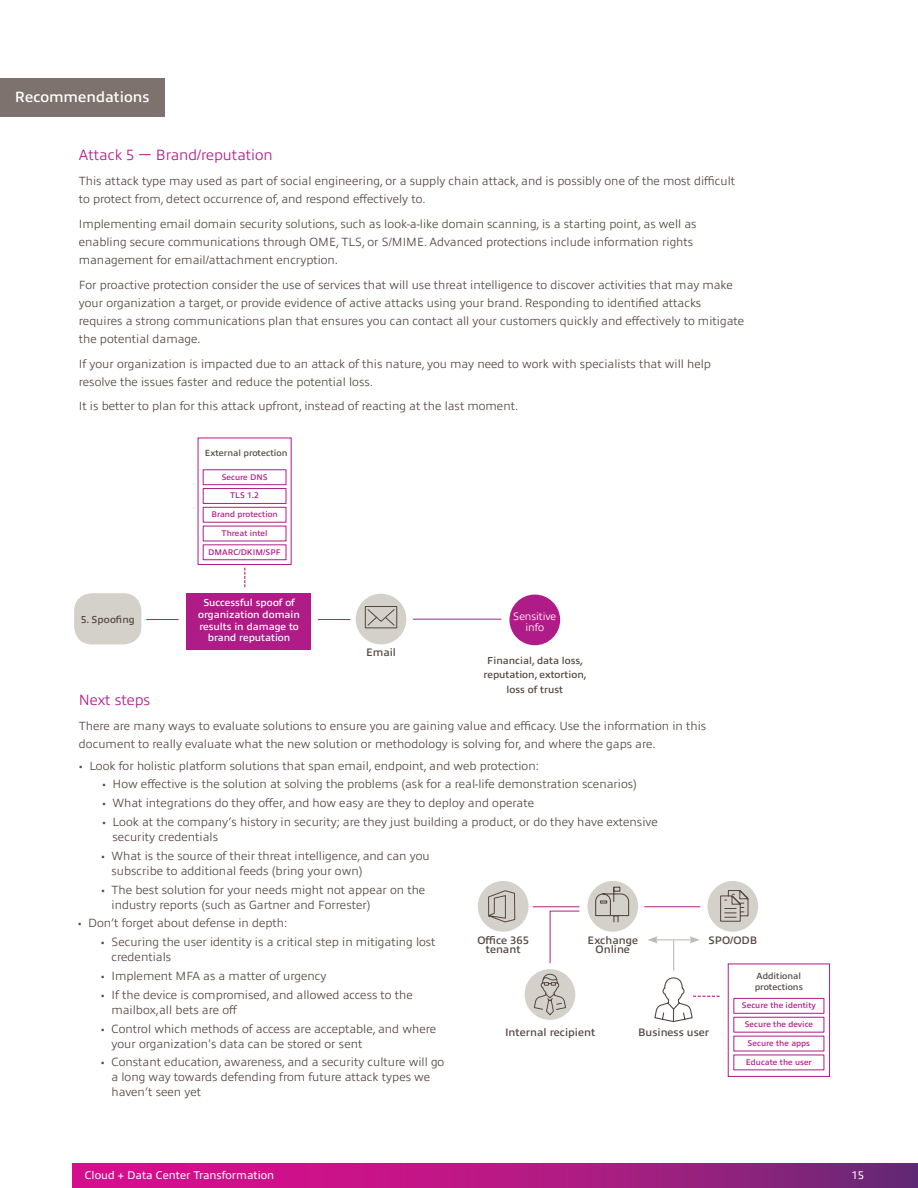
<style>
.page{position:relative;width:918px;height:1188px;background:#fff}
.page>*{position:absolute;margin:0;border:0;box-sizing:border-box;transform-origin:0 0}
.t1{font:300 15px "Allumi Pro";color:#b01c87}
.t2{font:600 15px "Allumi Pro";color:#fff}
.t3{font:300 12px/18px "Allumi Pro";color:#554742}
.t4{font:11.25px "Allumi Pro";color:#fff}
.t5{font:600 10.95px/9px "Allumi Pro";color:#554742;text-align:center}
.t6{font:300 10.8px/10.5px "Allumi Pro";letter-spacing:-.005em;color:#fff;text-align:center}
.t7{font:600 10.2px/11.7px "Allumi Pro";color:#fff;text-align:center}
.t8{font:600 10.2px/14.7px "Allumi Pro";color:#554742;text-align:center}
.t9{font:600 9px/10.5px "Allumi Pro";color:#554742}
.t10{font:600 8.25px "Allumi Pro";color:#b01c87}
.s1{font-family:"DIN Pro";font-weight:400}
</style>
<div class="page">
<svg style="left:72px;top:1163px;width:846px;height:25px;background:#af1983"></svg>
<div style="left:0;top:78px;width:165px;height:39px;background:#7d726d"></div>
<div style="left:203px;top:469px;width:83px;height:16px;border:1px solid #b01c87"></div>
<div style="left:203px;top:488px;width:83px;height:16px;border:1px solid #b01c87"></div>
<div style="left:203px;top:507px;width:83px;height:16px;border:1px solid #b01c87"></div>
<div style="left:203px;top:544px;width:83px;height:16px;border:1px solid #b01c87"></div>
<svg style="left:244px;top:568px;width:1px;height:19px"></svg>
<div style="left:728px;top:963px;width:102px;height:114px;border:1px solid #b01c87"></div>
<div style="left:733px;top:998px;width:91px;height:16px;border:1px solid #b01c87"></div>
<div style="left:733px;top:1017px;width:91px;height:16px;border:1px solid #b01c87"></div>
<div style="left:74px;top:593px;width:67px;height:51px;background:#d4d0ca;border-radius:18px"></div>
<div style="left:356px;top:594px;width:50px;height:50px;background:#d4d0ca;border-radius:50%"></div>
<svg style="left:364px;top:606px;width:34px;height:23px"></svg>
<div style="left:186px;top:593px;width:125px;height:56px;background:#b01c87"></div>
<hr style="left:318px;top:619px;width:32px;height:1px;background:#b01c87">
<hr style="left:146px;top:619px;width:33px;height:1px;background:#b01c87">
<hr style="left:413px;top:619px;width:88px;height:1px;background:#b01c87">
<div style="left:509px;top:595px;width:51px;height:50px;background:#b01c87;border-radius:50%"></div>
<hr style="left:673px;top:940px;width:1px;height:31px;background:#706359">
<hr style="left:655px;top:939px;width:37px;height:1px;background:#706359">
<svg style="left:690px;top:936px;width:10px;height:8px"></svg>
<svg style="left:648px;top:936px;width:10px;height:8px"></svg>
<div style="left:478px;top:881px;width:51px;height:51px;background:#d4d0ca;border-radius:50%"></div>
<div style="left:587px;top:881px;width:51px;height:51px;background:#d4d0ca;border-radius:50%"></div>
<div style="left:525px;top:969px;width:50px;height:51px;background:#d4d0ca;border-radius:50%"></div>
<div style="left:707px;top:881px;width:51px;height:51px;background:#d4d0ca;border-radius:50%"></div>
<svg style="left:488px;top:890px;width:28px;height:33px"></svg>
<svg style="left:595px;top:886px;width:35px;height:37px"></svg>
<svg style="left:549px;top:910px;width:31px;height:54px"></svg>
<hr style="left:533px;top:906px;width:46px;height:1px;background:#b01c87">
<hr style="left:644px;top:906px;width:56px;height:1px;background:#b01c87">
<svg style="left:720px;top:890px;width:29px;height:32px"></svg>
<svg style="left:533px;top:973px;width:34px;height:43px"></svg>
<svg style="left:654px;top:977px;width:66px;height:46px"></svg>
<p class="t2" style="left:15px;top:86px;width:136px">Recommendations</p>
<p class="t1" style="left:79px;top:144px;width:196px">Attack 5 <span class="s1">—</span> Brand/reputation</p>
<p class="t3" style="left:79px;top:171px;width:658px">This attack type may used as part of social engineering, or a supply chain attack, and is possibly one of the most difficult to protect from, detect occurrence of, and respond effectively to.</p>
<p class="t3" style="left:79px;top:214px;width:619px">Implementing email domain security solutions, such as look-a-like domain scanning, is a starting point, as well as enabling secure communications through OME, TLS, or S/MIME. Advanced protections include information rights management for email/attachment encryption.</p>
<p class="t3" style="left:79px;top:275px;width:667px">For proactive protection consider the use of services that will use threat intelligence to discover activities that may make your organization a target, or provide evidence of active attacks using your brand. Responding to identified attacks requires a strong communications plan that ensures you can contact all your customers quickly and effectively to mitigate the potential damage.</p>
<p class="t3" style="left:79px;top:353px;width:634px">If your organization is impacted due to an attack of this nature, you may need to work with specialists that will help resolve the issues faster and reduce the potential loss.</p>
<p class="t3" style="left:79px;top:396px;width:441px">It is better to plan for this attack upfront, instead of reacting at the last moment.</p>
<p class="t8" style="left:81px;top:611px;width:55px">5. Spoofing</p>
<p class="t9" style="left:205px;top:447px;width:84px">External protection</p>
<p class="t10" style="left:222px;top:471px;width:47px">Secure DNS</p>
<p class="t10" style="left:230px;top:489px;width:30px">TLS 1.2</p>
<p class="t10" style="left:211px;top:508px;width:68px">Brand protection</p>
<p class="t10" style="left:222px;top:527px;width:47px">Threat intel</p>
<p class="t10" style="left:208px;top:546px;width:74px">DMARC/DKIM/SPF</p>
<p class="t7" style="left:198px;top:596px;width:103px">Successful spoof of organization domain results in damage to brand reputation</p>
<p class="t6" style="left:513px;top:610px;width:45px">Sensitive info</p>
<p class="t5" style="left:366px;top:646px;width:32px">Email</p>
<p class="t8" style="left:484px;top:652px;width:105px">Financial, data loss, reputation, extortion, loss of trust</p>
<p class="t1" style="left:79px;top:689px;width:73px">Next steps</p>
<p class="t3" style="left:79px;top:716px;width:629px">There are many ways to evaluate solutions to ensure you are gaining value and efficacy. Use the information in this document to really evaluate what the new solution or methodology is solving for, and where the gaps are.</p>
<p class="t3" style="left:79px;top:756px;width:462px">• Look for holistic platform solutions that span email, endpoint, and web protection:</p>
<p class="t3" style="left:102px;top:774px;width:536px">• How effective is the solution at solving the problems (ask for a real-life demonstration scenarios)</p>
<p class="t3" style="left:102px;top:793px;width:433px">• What integrations do they offer, and how easy are they to deploy and operate</p>
<p class="t3" style="left:113px;top:813px;width:547px;line-height:15px;text-indent:-10px">• Look at the company’s history in security; are they just building a product, or do they have extensive security credentials</p>
<p class="t3" style="left:112px;top:847px;width:320px;line-height:15px;text-indent:-10px">• What is the source of their threat intelligence, and can you subscribe to additional feeds (bring your own)</p>
<p class="t3" style="left:112px;top:881px;width:315px;line-height:15px;text-indent:-10px">• The best solution for your needs might not appear on the industry reports (such as Gartner and Forrester)</p>
<p class="t3" style="left:78px;top:913px;width:211px">• Don’t forget about defense in depth:</p>
<p class="t3" style="left:111px;top:934px;width:326px;line-height:15px;text-indent:-10px">• Securing the user identity is a critical step in mitigating lost credentials</p>
<p class="t3" style="left:101px;top:966px;width:227px">• Implement MFA as a matter of urgency</p>
<p class="t3" style="left:111px;top:986px;width:303px;line-height:15px;text-indent:-10px">• If the device is compromised, and allowed access to the mailbox,all bets are off</p>
<p class="t3" style="left:111px;top:1020px;width:326px;line-height:15px;text-indent:-10px">• Control which methods of access are acceptable, and where your organization's data can be stored or sent</p>
<p class="t3" style="left:111px;top:1054px;width:334px;line-height:15px;text-indent:-10px">• Constant education, awareness, and a security culture will go a long way towards defending from future attack types we haven’t seen yet</p>
<p class="t5" style="left:477px;top:935px;width:53px">Office 365 tenant</p>
<p class="t5" style="left:588px;top:935px;width:52px">Exchange<br>Online</p>
<p class="t5" style="left:708px;top:935px;width:50px">SPO/ODB</p>
<p class="t9" style="left:755px;top:970px;width:50px">Additional protections</p>
<p class="t10" style="left:742px;top:999px;width:76px">Secure the identity</p>
<p class="t10" style="left:745px;top:1018px;width:70px">Secure the device</p>
<p class="t10" style="left:748px;top:1037px;width:64px">Secure the apps</p>
<p class="t10" style="left:746px;top:1056px;width:68px">Educate the user</p>
<p class="t5" style="left:505px;top:1027px;width:92px">Internal recipient</p>
<p class="t5" style="left:638px;top:1027px;width:73px">Business user</p>
<p class="t4" style="left:85px;top:1167px;width:191px">Cloud + Data Center Transformation</p>
<p class="t4" style="left:852px;top:1167px;width:14px">15</p>
</div>
